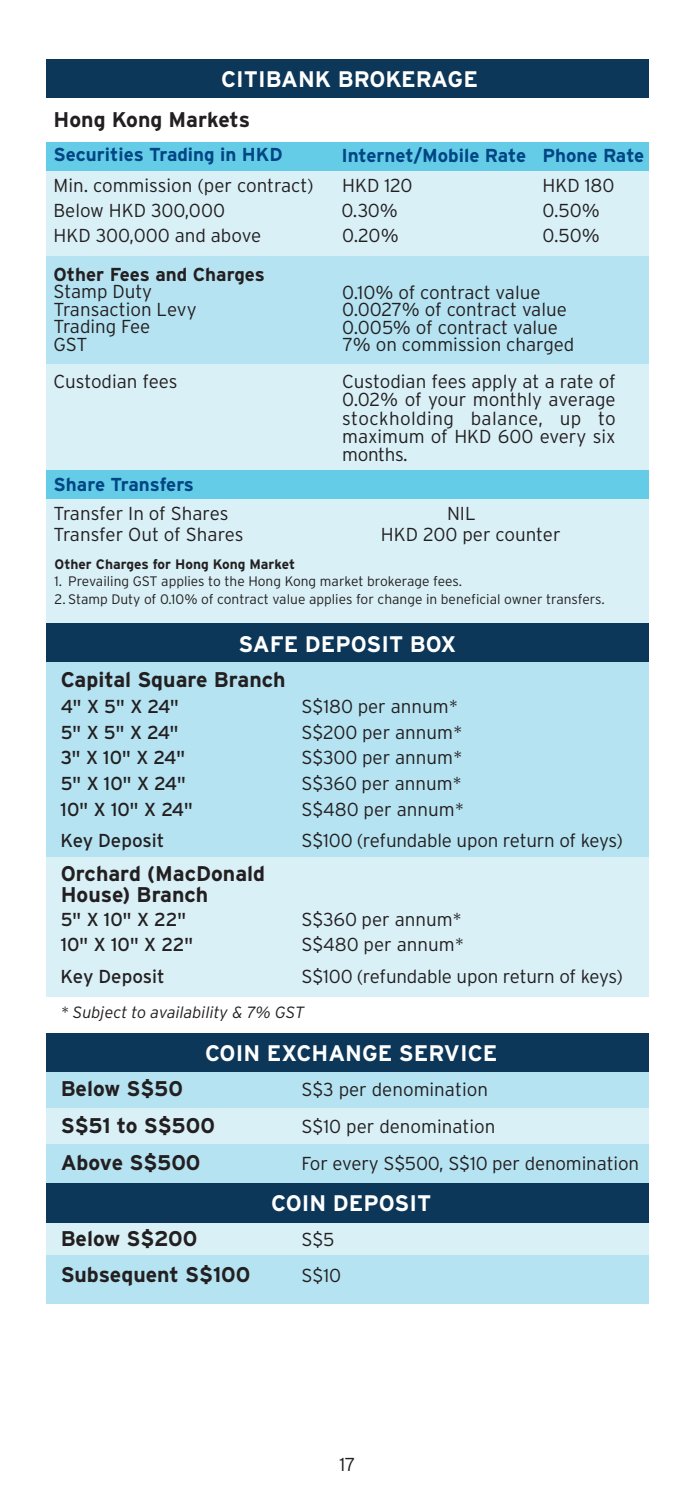
<style>
.page{position:relative;width:695px;height:1489px;background:#fff}
.page>*{position:absolute;margin:0;border:0;box-sizing:border-box;transform-origin:0 0}
.t1{font:700 22.5px "Interstate";color:#fff}
.t2{font:700 21.25px/21.2px "Interstate";color:#231f20}
.t3{font:300 18.75px/17.5px "Interstate";color:#231f20}
.t4{font:18.75px "Interstate";color:#231f20}
.t5{font:700 18.75px "Interstate";color:#004684}
.t6{font:700 18.75px "Interstate";color:#231f20}
.t7{font:italic 300 16.25px "Interstate";color:#231f20}
.t8{font:300 13.75px "Interstate";color:#231f20}
.t9{font:700 13.75px "Interstate";color:#231f20}
</style>
<div class="page">
<div style="left:46px;top:167px;width:602px;height:460px;background:#d9f0f7"></div>
<div style="left:46px;top:256px;width:602px;height:107px;background:#b5e3f2"></div>
<div style="left:46px;top:142px;width:602px;height:28px;background:#65cce7"></div>
<div style="left:46px;top:470px;width:602px;height:28px;background:#65cce7"></div>
<div style="left:46px;top:653px;width:602px;height:343px;background:#b5e3f2"></div>
<div style="left:46px;top:857px;width:602px;height:139px;background:#d9f0f7"></div>
<div style="left:46px;top:623px;width:602px;height:39px;background:#0c3759"></div>
<div style="left:46px;top:1215px;width:602px;height:39px;background:#d9f0f7"></div>
<div style="left:46px;top:1056px;width:602px;height:165px;background:#b5e3f2"></div>
<div style="left:46px;top:1108px;width:602px;height:36px;background:#d9f0f7"></div>
<div style="left:46px;top:1032px;width:602px;height:39px;background:#0c3759"></div>
<div style="left:46px;top:1254px;width:602px;height:49px;background:#b5e3f2"></div>
<div style="left:46px;top:1182px;width:602px;height:39px;background:#0c3759"></div>
<div style="left:46px;top:59px;width:602px;height:39px;background:#0c3759"></div>
<p class="t1" style="left:221px;top:67px;width:258px">CITIBANK BROKERAGE</p>
<p class="t2" style="left:54px;top:108px;width:198px">Hong Kong Markets</p>
<p class="t5" style="left:54px;top:144px;width:230px">Securities Trading in HKD</p>
<p class="t5" style="left:341px;top:145px;width:304px">Internet/Mobile Rate Phone Rate</p>
<p class="t3" style="left:54px;top:176px;width:261px">Min. commission (per contract)</p>
<p class="t3" style="left:342px;top:176px;width:72px">HKD 120</p>
<p class="t3" style="left:542px;top:176px;width:73px">HKD 180</p>
<p class="t3" style="left:54px;top:201px;width:173px">Below HKD 300,000</p>
<p class="t3" style="left:341px;top:201px;width:58px">0.30%</p>
<p class="t3" style="left:542px;top:201px;width:59px">0.50%</p>
<p class="t3" style="left:54px;top:226px;width:209px">HKD 300,000 and above</p>
<p class="t3" style="left:342px;top:226px;width:58px">0.20%</p>
<p class="t3" style="left:542px;top:226px;width:59px">0.50%</p>
<p class="t6" style="left:54px;top:264px;width:213px">Other Fees and Charges</p>
<p class="t3" style="left:54px;top:283px;width:145px">Stamp Duty<br>Transaction Levy<br>Trading Fee<br>GST</p>
<p class="t3" style="left:342px;top:283px;width:226px">0.10% of contract value<br>0.0027% of contract value<br>0.005% of contract value</p>
<p class="t3" style="left:343px;top:335px;width:233px">7% on commission charged</p>
<p class="t3" style="left:54px;top:373px;width:125px">Custodian fees</p>
<p class="t3" style="left:342px;top:372px;width:275px;line-height:18.2px;text-align:justify">Custodian fees apply at a rate of 0.02% of your monthly average stockholding balance, up to maximum of HKD 600 every six months.</p>
<p class="t5" style="left:54px;top:474px;width:142px">Share Transfers</p>
<p class="t3" style="left:54px;top:504px;width:176px">Transfer In of Shares</p>
<p class="t3" style="left:447px;top:504px;width:30px">NIL</p>
<p class="t3" style="left:54px;top:525px;width:191px">Transfer Out of Shares</p>
<p class="t3" style="left:381px;top:525px;width:181px">HKD 200 per counter</p>
<p class="t9" style="left:55px;top:556px;width:242px">Other Charges for Hong Kong Market</p>
<p class="t8" style="left:55px;top:573px;width:409px">1. Prevailing GST applies to the Hong Kong market brokerage fees.</p>
<p class="t8" style="left:55px;top:591px;width:551px">2. Stamp Duty of 0.10% of contract value applies for change in beneficial owner transfers.</p>
<p class="t1" style="left:238px;top:631px;width:219px">SAFE DEPOSIT BOX</p>
<p class="t2" style="left:61px;top:668px;width:226px">Capital Square Branch</p>
<p class="t4" style="left:61px;top:695px;width:120px">4" X 5" X 24"</p>
<p class="t3" style="left:301px;top:697px;width:158px">S$180 per annum*</p>
<p class="t4" style="left:61px;top:721px;width:120px">5" X 5" X 24"</p>
<p class="t3" style="left:301px;top:723px;width:163px">S$200 per annum*</p>
<p class="t4" style="left:61px;top:747px;width:126px">3" X 10" X 24"</p>
<p class="t3" style="left:301px;top:749px;width:163px">S$300 per annum*</p>
<p class="t4" style="left:61px;top:773px;width:127px">5" X 10" X 24"</p>
<p class="t3" style="left:301px;top:774px;width:162px">S$360 per annum*</p>
<p class="t4" style="left:61px;top:798px;width:134px">10" X 10" X 24"</p>
<p class="t3" style="left:301px;top:800px;width:164px">S$480 per annum*</p>
<p class="t4" style="left:61px;top:830px;width:105px">Key Deposit</p>
<p class="t3" style="left:301px;top:831px;width:323px">S$100 (refundable upon return of keys)</p>
<p class="t2" style="left:61px;top:862px;width:206px">Orchard (MacDonald<br>House) Branch</p>
<p class="t4" style="left:61px;top:908px;width:127px">5" X 10" X 22"</p>
<p class="t3" style="left:301px;top:910px;width:162px">S$360 per annum*</p>
<p class="t4" style="left:61px;top:934px;width:134px">10" X 10" X 22"</p>
<p class="t3" style="left:301px;top:935px;width:164px">S$480 per annum*</p>
<p class="t4" style="left:61px;top:965px;width:106px">Key Deposit</p>
<p class="t3" style="left:301px;top:967px;width:323px">S$100 (refundable upon return of keys)</p>
<p class="t7" style="left:61px;top:1002px;width:245px">* Subject to availability &amp; 7% GST</p>
<p class="t1" style="left:205px;top:1040px;width:294px">COIN EXCHANGE SERVICE</p>
<p class="t2" style="left:61px;top:1078px;width:124px">Below S$50</p>
<p class="t3" style="left:301px;top:1080px;width:188px">S$3 per denomination</p>
<p class="t2" style="left:61px;top:1115px;width:156px">S$51 to S$500</p>
<p class="t3" style="left:301px;top:1117px;width:196px">S$10 per denomination</p>
<p class="t2" style="left:61px;top:1152px;width:141px">Above S$500</p>
<p class="t3" style="left:301px;top:1154px;width:339px">For every S$500, S$10 per denomination</p>
<p class="t1" style="left:271px;top:1190px;width:161px">COIN DEPOSIT</p>
<p class="t2" style="left:61px;top:1227px;width:138px">Below S$200</p>
<p class="t3" style="left:301px;top:1230px;width:35px">S$5</p>
<p class="t2" style="left:61px;top:1263px;width:191px">Subsequent S$100</p>
<p class="t3" style="left:301px;top:1266px;width:41px">S$10</p>
<p class="t3" style="left:339px;top:1455px;width:18px">17</p>
</div>
